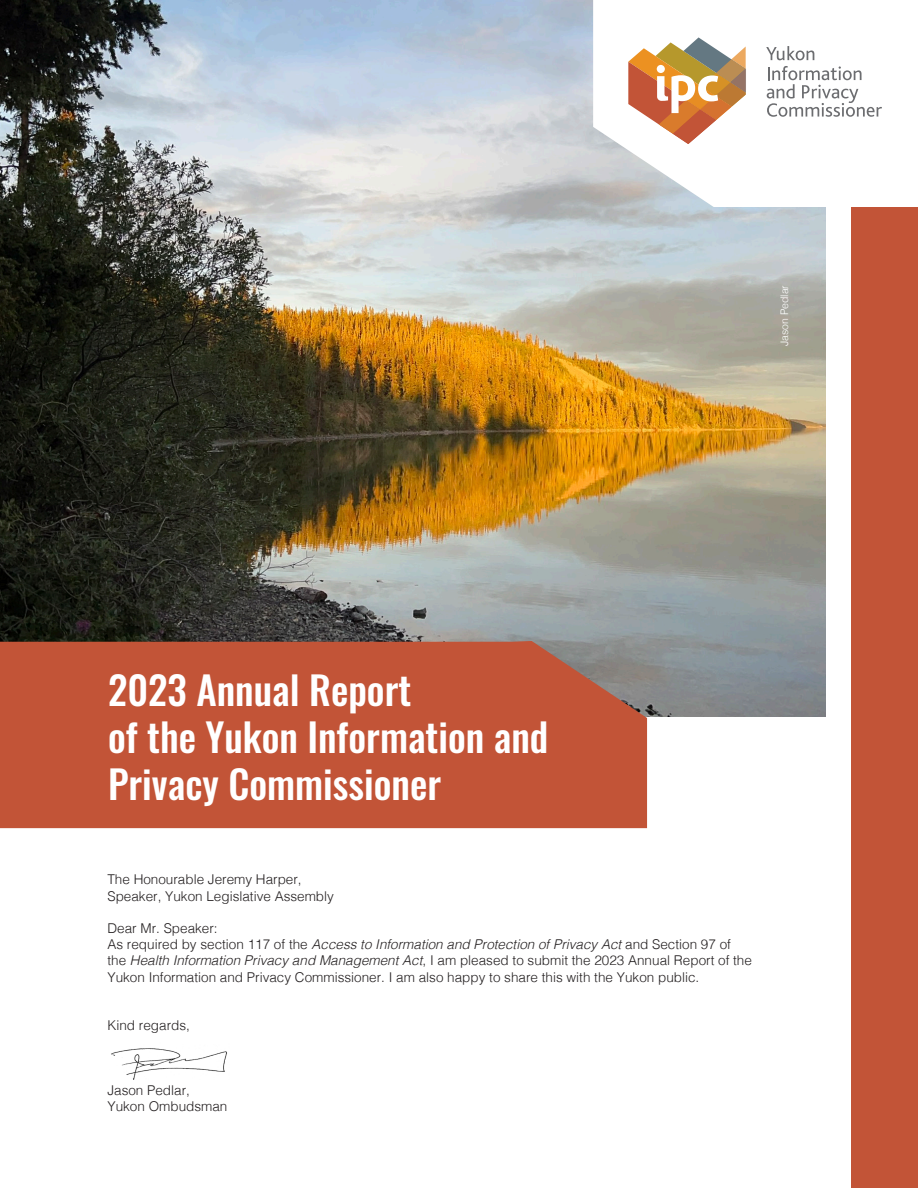
<style>
.page{position:relative;width:918px;height:1188px;background:#fff}
.page>*{position:absolute;margin:0;border:0;box-sizing:border-box;transform-origin:0 0}
.t1{font:700 50.85px "Myriad Pro";color:#fff}
.Header_2{font:500 39px/46.8px "Oswald";color:#fff}
.t2{font:300 13.5px/16.2px "Helvetica";color:#231f20}
.t3{font:300 10.5px "Helvetica";color:#fff}
.s1{font-style:italic}
</style>
<div class="page">
<img style="left:0;top:0;width:826px;height:717px">
<img style="left:111px;top:1048px;width:116px;height:32px">
<div style="left:851px;top:0;width:67px;height:1188px;background:#c25437"></div>
<svg style="left:593px;top:0;width:325px;height:207px"></svg>
<svg style="left:766px;top:46px;width:48px;height:14px"></svg>
<svg style="left:767px;top:66px;width:115px;height:51px"></svg>
<svg style="left:628px;top:37px;width:118px;height:107px"></svg>
<div style="left:657px;top:65px;width:8px;height:8px;background:#fff;border-radius:50%"></div>
<div style="left:0;top:641px;width:647px;height:187px;background:#c25437"></div>
<p class="t1" style="left:696px;top:51px;width:24px">c</p>
<p class="t3" style="left:775px;top:346px;width:63px;rotate:-90deg">Jason Pedlar</p>
<p class="Header_2" style="left:108px;top:663px;width:305px">2023 Annual Report</p>
<p class="Header_2" style="left:108px;top:710px;width:442px">of the Yukon Information and<br>Privacy Commissioner</p>
<p class="t2" style="left:107px;top:870px;width:196px">The Honourable Jeremy Harper,</p>
<p class="t2" style="left:107px;top:887px;width:228px">Speaker, Yukon Legislative Assembly</p>
<p class="t2" style="left:107px;top:919px;width:112px">Dear Mr. Speaker:</p>
<p class="t2" style="left:107px;top:935px;width:646px">As required by section 117 of the <span class="s1">Access to Information and Protection of Privacy Act</span> and Section 97 of the <span class="s1">Health Information Privacy and Management Act</span>, I am pleased to submit the 2023 Annual Report of the<br>Yukon Information and Privacy Commissioner. I am also happy to share this with the Yukon public.</p>
<p class="t2" style="left:107px;top:1016px;width:84px">Kind regards,</p>
<p class="t2" style="left:107px;top:1081px;width:84px">Jason Pedlar,</p>
<p class="t2" style="left:107px;top:1097px;width:122px">Yukon Ombudsman</p>
</div>
